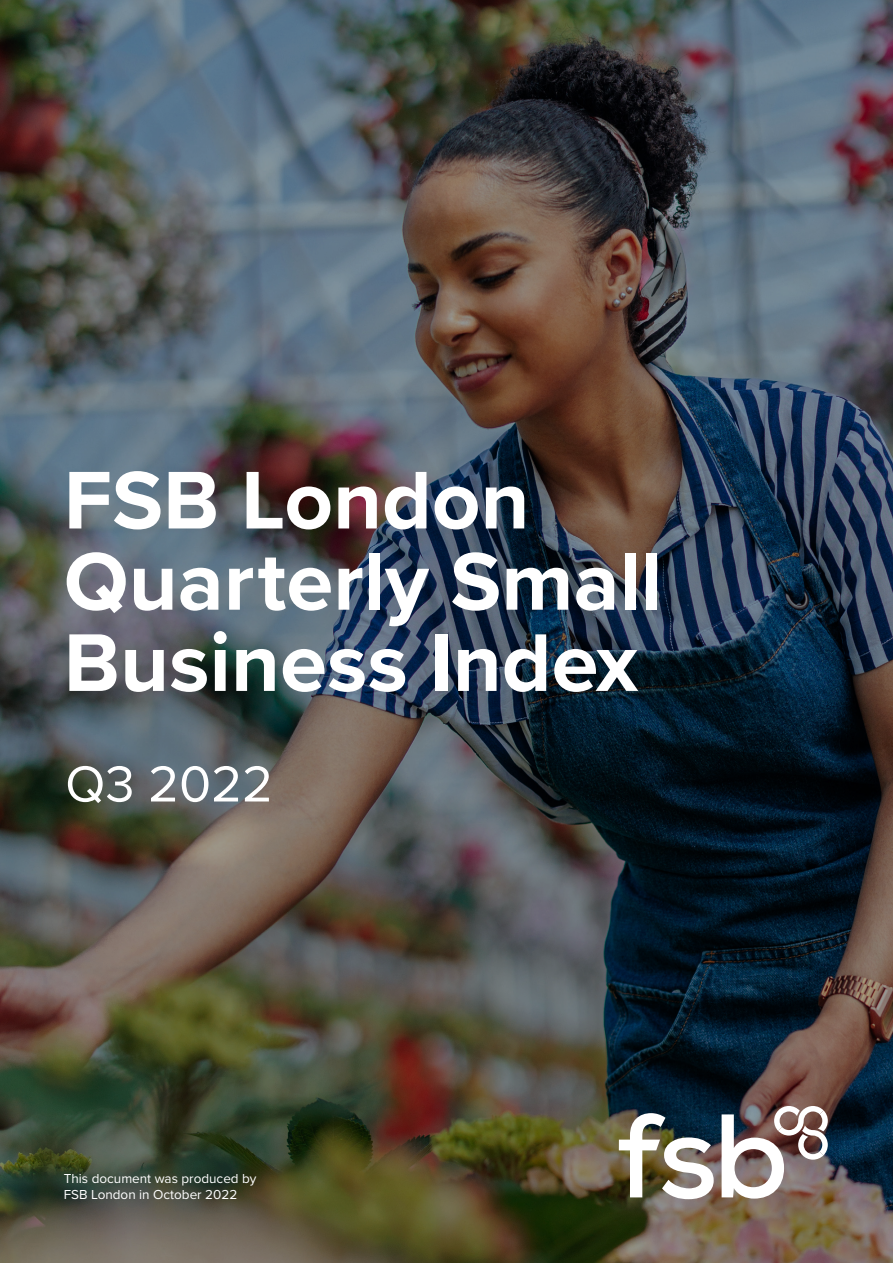
<style>
.page{position:relative;width:893px;height:1263px;background:#fff}
.page>*{position:absolute;margin:0;border:0;box-sizing:border-box;transform-origin:0 0}
.t1{font:700 84.75px/81.2px "Proxima Nova";color:#fff}
.t2{font:52.5px "Proxima Nova";color:#fff}
.t3{font:13.5px/16.2px "Proxima Nova";color:#fff}
</style>
<div class="page">
<img style="left:0;top:0;width:893px;height:1263px">
<img style="left:619px;top:1113px;width:95px;height:86px">
<svg style="left:722px;top:1106px;width:106px;height:92px"></svg>
<h1 class="t1" style="left:64px;top:458px;width:600px">FSB London<br>Quarterly Small<br>Business Index</h1>
<h2 class="t2" style="left:65px;top:745px;width:209px">Q3 2022</h2>
<p class="t3" style="left:64px;top:1170px;width:194px">This document was produced by<br>FSB London in October 2022</p>
</div>
